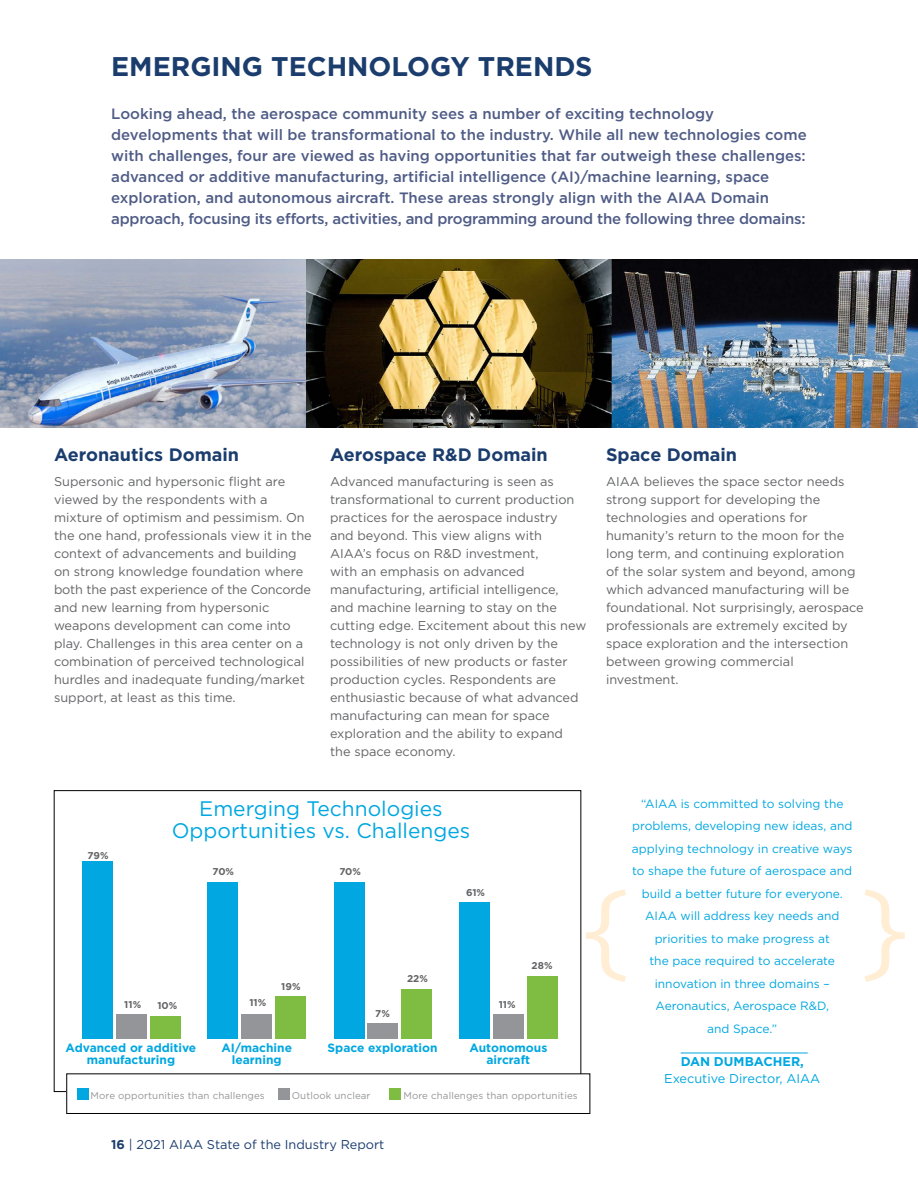
<style>
.page{position:relative;width:918px;height:1188px;background:#fff}
.page>*{position:absolute;margin:0;border:0;box-sizing:border-box;transform-origin:0 0}
.t1{font:108px "Gotham";color:#ffedd4}
.t2{font:700 27px "Gotham";color:#1b3d6e}
.t3{font:21px/22.5px "Gotham";color:#00a7e0;text-align:center}
.t4{font:700 18px "Gotham";color:#1b3d6e}
.t5{font:500 15px/21px "Gotham";color:#4f5c86}
.t6{font:12.75px/18px "Gotham";color:#636466}
.t7{font:12.75px "Gotham";color:#1b3d6e}
.t8{font:12.75px "Gotham";color:#00a7e0}
.t9{font:700 12.75px "Gotham";color:#00a7e0}
.t10{font:12px/22.5px "Gotham";color:#00a7e0;text-align:center}
.t11{font:700 12px/12px "Gotham";color:#00a7e0;text-align:center}
.t12{font:700 9.9px "Gotham";color:#636466}
.t13{font:9.75px "Gotham";letter-spacing:.01em;color:#939598}
.s1{font-weight:700}
</style>
<div class="page">
<img style="left:0;top:260px;width:918px;height:168px">
<hr style="left:681px;top:1053px;width:127px;height:1px;background:#00a7e0">
<div style="left:527px;top:976px;width:31px;height:63px;background:#7fbc42"></div>
<div style="left:493px;top:1014px;width:31px;height:25px;background:#939598"></div>
<div style="left:459px;top:902px;width:31px;height:137px;background:#00a7e0"></div>
<div style="left:401px;top:989px;width:31px;height:50px;background:#7fbc42"></div>
<div style="left:367px;top:1023px;width:31px;height:16px;background:#939598"></div>
<div style="left:334px;top:882px;width:30px;height:157px;background:#00a7e0"></div>
<div style="left:276px;top:996px;width:30px;height:43px;background:#7fbc42"></div>
<div style="left:241px;top:1014px;width:31px;height:25px;background:#939598"></div>
<div style="left:207px;top:882px;width:31px;height:157px;background:#00a7e0"></div>
<div style="left:150px;top:1016px;width:30px;height:23px;background:#7fbc42"></div>
<div style="left:116px;top:1014px;width:30px;height:25px;background:#939598"></div>
<div style="left:82px;top:861px;width:30px;height:178px;background:#00a7e0"></div>
<div style="left:67px;top:1074px;width:523px;height:40px;border:1px solid #000"></div>
<div style="left:389px;top:1088px;width:12px;height:11px;background:#7fbc42"></div>
<div style="left:278px;top:1088px;width:11px;height:11px;background:#939598"></div>
<div style="left:78px;top:1088px;width:11px;height:11px;background:#00a7e0"></div>
<h2 class="t2" style="left:111px;top:48px;width:483px">EMERGING TECHNOLOGY TRENDS</h2>
<p class="t5" style="left:111px;top:103px;width:697px">Looking ahead, the aerospace community sees a number of exciting technology developments that will be transformational to the industry. While all new technologies come with challenges, four are viewed as having opportunities that far outweigh these challenges: advanced or additive manufacturing, artificial intelligence (AI)/machine learning, space exploration, and autonomous aircraft. These areas strongly align with the AIAA Domain approach, focusing its efforts, activities, and programming around the following three domains:</p>
<h3 class="t4" style="left:54px;top:443px;width:187px">Aeronautics Domain</h3>
<p class="t6" style="left:54px;top:472px;width:259px">Supersonic and hypersonic flight are viewed by the respondents with a mixture of optimism and pessimism. On the one hand, professionals view it in the context of advancements and building on strong knowledge foundation where both the past experience of the Concorde and new learning from hypersonic weapons development can come into play. Challenges in this area center on a combination of perceived technological hurdles and inadequate funding/market support, at least as this time.</p>
<h3 class="t4" style="left:330px;top:443px;width:219px">Aerospace R&amp;D Domain</h3>
<p class="t6" style="left:330px;top:472px;width:258px">Advanced manufacturing is seen as transformational to current production practices for the aerospace industry<br>and beyond. This view aligns with AIAA’s focus on R&amp;D investment,<br>with an emphasis on advanced manufacturing, artificial intelligence,<br>and machine learning to stay on the cutting edge. Excitement about this new technology is not only driven by the possibilities of new products or faster production cycles. Respondents are enthusiastic because of what advanced manufacturing can mean for space exploration and the ability to expand the space economy.</p>
<h3 class="t4" style="left:606px;top:443px;width:133px">Space Domain</h3>
<p class="t6" style="left:606px;top:472px;width:259px">AIAA believes the space sector needs strong support for developing the technologies and operations for humanity’s return to the moon for the long term, and continuing exploration<br>of the solar system and beyond, among which advanced manufacturing will be foundational. Not surprisingly, aerospace professionals are extremely excited by space exploration and the intersection between growing commercial investment.</p>
<p class="t12" style="left:88px;top:849px;width:23px">79%</p>
<h3 class="t3" style="left:172px;top:797px;width:300px">Emerging Technologies<br>Opportunities vs. Challenges</h3>
<p class="t12" style="left:212px;top:865px;width:23px">70%</p>
<p class="t12" style="left:339px;top:865px;width:23px">70%</p>
<p class="t12" style="left:466px;top:886px;width:21px">61%</p>
<p class="t12" style="left:281px;top:980px;width:21px">19%</p>
<p class="t12" style="left:407px;top:972px;width:22px">22%</p>
<p class="t12" style="left:124px;top:998px;width:18px">11%</p>
<p class="t12" style="left:249px;top:996px;width:18px">11%</p>
<p class="t12" style="left:157px;top:999px;width:21px">10%</p>
<p class="t12" style="left:499px;top:998px;width:18px">11%</p>
<p class="t12" style="left:375px;top:1007px;width:16px">7%</p>
<p class="t12" style="left:532px;top:959px;width:22px">28%</p>
<p class="t11" style="left:66px;top:1041px;width:132px">Advanced or additive manufacturing</p>
<p class="t11" style="left:221px;top:1041px;width:72px">AI/machine learning</p>
<p class="t11" style="left:328px;top:1041px;width:112px">Space exploration</p>
<p class="t11" style="left:469px;top:1041px;width:79px">Autonomous aircraft</p>
<p class="t13" style="left:91px;top:1089px;width:176px">More opportunities than challenges</p>
<p class="t13" style="left:292px;top:1089px;width:80px">Outlook unclear</p>
<p class="t13" style="left:404px;top:1089px;width:176px">More challenges than opportunities</p>
<p class="t10" style="left:632px;top:792px;width:222px">“AIAA is committed to solving the problems, developing new ideas, and applying technology in creative ways to shape the future of aerospace and build a better future for everyone.<br>AIAA will address key needs and priorities to make progress at<br>the pace required to accelerate innovation in three domains –<br>Aeronautics, Aerospace R&amp;D,<br>and Space.”</p>
<p class="t9" style="left:681px;top:1054px;width:125px">DAN DUMBACHER,</p>
<p class="t8" style="left:664px;top:1070px;width:158px">Executive Director, AIAA</p>
<h1 class="t1" style="left:580px;top:859px;width:54px">{</h1>
<h1 class="t1" style="left:859px;top:859px;width:54px">}</h1>
<p class="t7" style="left:111px;top:1136px;width:275px"><span class="s1">16</span> | 2021 AIAA State of the Industry Report</p>
</div>
